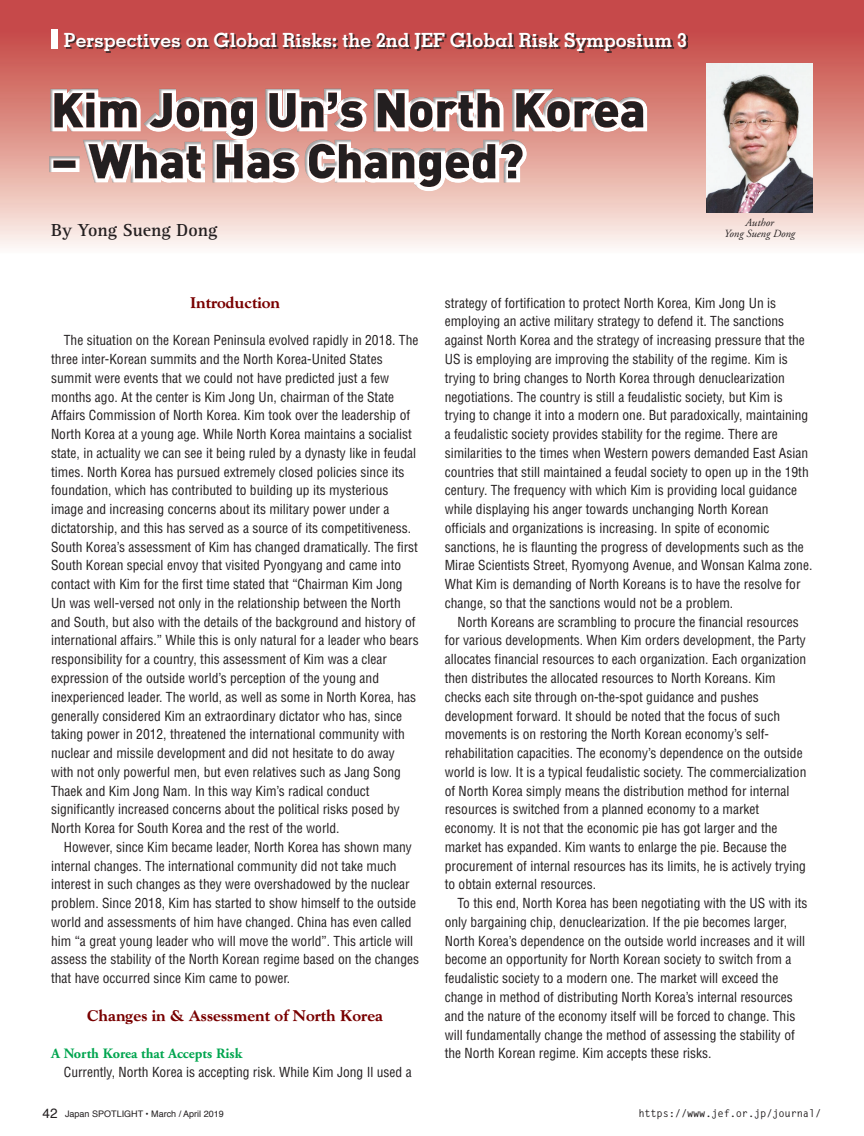
<style>
.page{position:relative;width:864px;height:1136px;background:#fff}
.page>*{position:absolute;margin:0;border:0;box-sizing:border-box;transform-origin:0 0}
.t1{font:700 19.5px "Memphis";color:#fff}
.t2{font:700 18px "Rotis Serif";color:#231f20}
.t3{font:800 15.75px "Goudy";color:#790100}
.t4{font:700 14.25px "Adobe Garamond";color:#00a54f}
.t5{font:condensed 13.5px/18.8px "Helvetica";color:#231f20}
.t6{font:italic 10.95px/11.2px "Adobe Garamond";color:#231f20;text-align:center}
.t7{font:700 10.5px "Letter Gothic Std";letter-spacing:-.02em;color:#231f20}
.t8{font:9px "Helvetica";color:#231f20}
.s1{font-size:13.5px}
</style>
<div class="page">
<svg style="left:0;top:0;width:863px;height:247px;background:#dd928e"></svg>
<div style="left:27px;top:60px;width:705px;height:147px;background:#231f20;opacity:.4"></div>
<div style="left:67px;top:34px;width:621px;height:19px;background:#231f20;opacity:.8"></div>
<div style="left:51px;top:30px;width:6px;height:19px;background:#fff"></div>
<img style="left:706px;top:64px;width:106px;height:149px">
<h1 class="t1" style="left:64px;top:27px;width:624px">Perspectives on Global Risks: the 2nd JEF Global Risk Symposium 3</h1>
<h2 class="t2" style="left:51px;top:220px;width:168px">By Yong Sueng Dong</h2>
<p class="t6" style="left:724px;top:217px;width:72px">Author<br>Yong Sueng Dong</p>
<p class="t3" style="left:190px;top:293px;width:92px">Introduction</p>
<p class="t5" style="left:51px;top:331px;width:369px;text-indent:13px">The situation on the Korean Peninsula evolved rapidly in 2018. The three inter-Korean summits and the North Korea-United States summit were events that we could not have predicted just a few months ago. At the center is Kim Jong Un, chairman of the State Affairs Commission of North Korea. Kim took over the leadership of North Korea at a young age. While North Korea maintains a socialist state, in actuality we can see it being ruled by a dynasty like in feudal times. North Korea has pursued extremely closed policies since its foundation, which has contributed to building up its mysterious image and increasing concerns about its military power under a dictatorship, and this has served as a source of its competitiveness.<br>South Korea’s assessment of Kim has changed dramatically. The first South Korean special envoy that visited Pyongyang and came into contact with Kim for the first time stated that “Chairman Kim Jong Un was well-versed not only in the relationship between the North and South, but also with the details of the background and history of international affairs.” While this is only natural for a leader who bears responsibility for a country, this assessment of Kim was a clear expression of the outside world’s perception of the young and inexperienced leader. The world, as well as some in North Korea, has generally considered Kim an extraordinary dictator who has, since taking power in 2012, threatened the international community with nuclear and missile development and did not hesitate to do away with not only powerful men, but even relatives such as Jang Song Thaek and Kim Jong Nam. In this way Kim’s radical conduct significantly increased concerns about the political risks posed by North Korea for South Korea and the rest of the world.</p>
<p class="t5" style="left:51px;top:837px;width:369px;text-indent:13px">However, since Kim became leader, North Korea has shown many internal changes. The international community did not take much interest in such changes as they were overshadowed by the nuclear problem. Since 2018, Kim has started to show himself to the outside world and assessments of him have changed. China has even called him “a great young leader who will move the world”. This article will assess the stability of the North Korean regime based on the changes that have occurred since Kim came to power.</p>
<p class="t3" style="left:87px;top:1005px;width:297px">Changes in &amp; Assessment of North Korea</p>
<p class="t4" style="left:51px;top:1045px;width:193px">A North Korea that Accepts Risk</p>
<p class="t5" style="left:64px;top:1062px;width:349px">Currently, North Korea is accepting risk. While Kim Jong Il used a</p>
<p class="t5" style="left:444px;top:293px;width:369px">strategy of fortification to protect North Korea, Kim Jong Un is employing an active military strategy to defend it. The sanctions against North Korea and the strategy of increasing pressure that the US is employing are improving the stability of the regime. Kim is trying to bring changes to North Korea through denuclearization negotiations. The country is still a feudalistic society, but Kim is trying to change it into a modern one. But paradoxically, maintaining a feudalistic society provides stability for the regime. There are similarities to the times when Western powers demanded East Asian countries that still maintained a feudal society to open up in the 19th century. The frequency with which Kim is providing local guidance while displaying his anger towards unchanging North Korean officials and organizations is increasing. In spite of economic sanctions, he is flaunting the progress of developments such as the Mirae Scientists Street, Ryomyong Avenue, and Wonsan Kalma zone.<br>What Kim is demanding of North Koreans is to have the resolve for change, so that the sanctions would not be a problem.</p>
<p class="t5" style="left:444px;top:612px;width:363px;text-indent:13px">North Koreans are scrambling to procure the financial resources for various developments. When Kim orders development, the Party allocates financial resources to each organization. Each organization then distributes the allocated resources to North Koreans. Kim checks each site through on-the-spot guidance and pushes development forward. It should be noted that the focus of such movements is on restoring the North Korean economy’s self&shy;rehabilitation capacities. The economy’s dependence on the outside world is low. It is a typical feudalistic society. The commercialization of North Korea simply means the distribution method for internal resources is switched from a planned economy to a market economy. It is not that the economic pie has got larger and the market has expanded. Kim wants to enlarge the pie. Because the procurement of internal resources has its limits, he is actively trying to obtain external resources.</p>
<p class="t5" style="left:444px;top:893px;width:364px;text-indent:13px">To this end, North Korea has been negotiating with the US with its only bargaining chip, denuclearization. If the pie becomes larger, North Korea’s dependence on the outside world increases and it will become an opportunity for North Korean society to switch from a feudalistic society to a modern one. The market will exceed the change in method of distributing North Korea’s internal resources and the nature of the economy itself will be forced to change. This will fundamentally change the method of assessing the stability of the North Korean regime. Kim accepts these risks.</p>
<p class="t8" style="left:43px;top:1106px;width:183px"><span class="s1">42</span> Japan SPOTLIGHT • March / April 2019</p>
<p class="t7" style="left:638px;top:1106px;width:184px">https://www.jef.or.jp/journal/</p>
</div>
